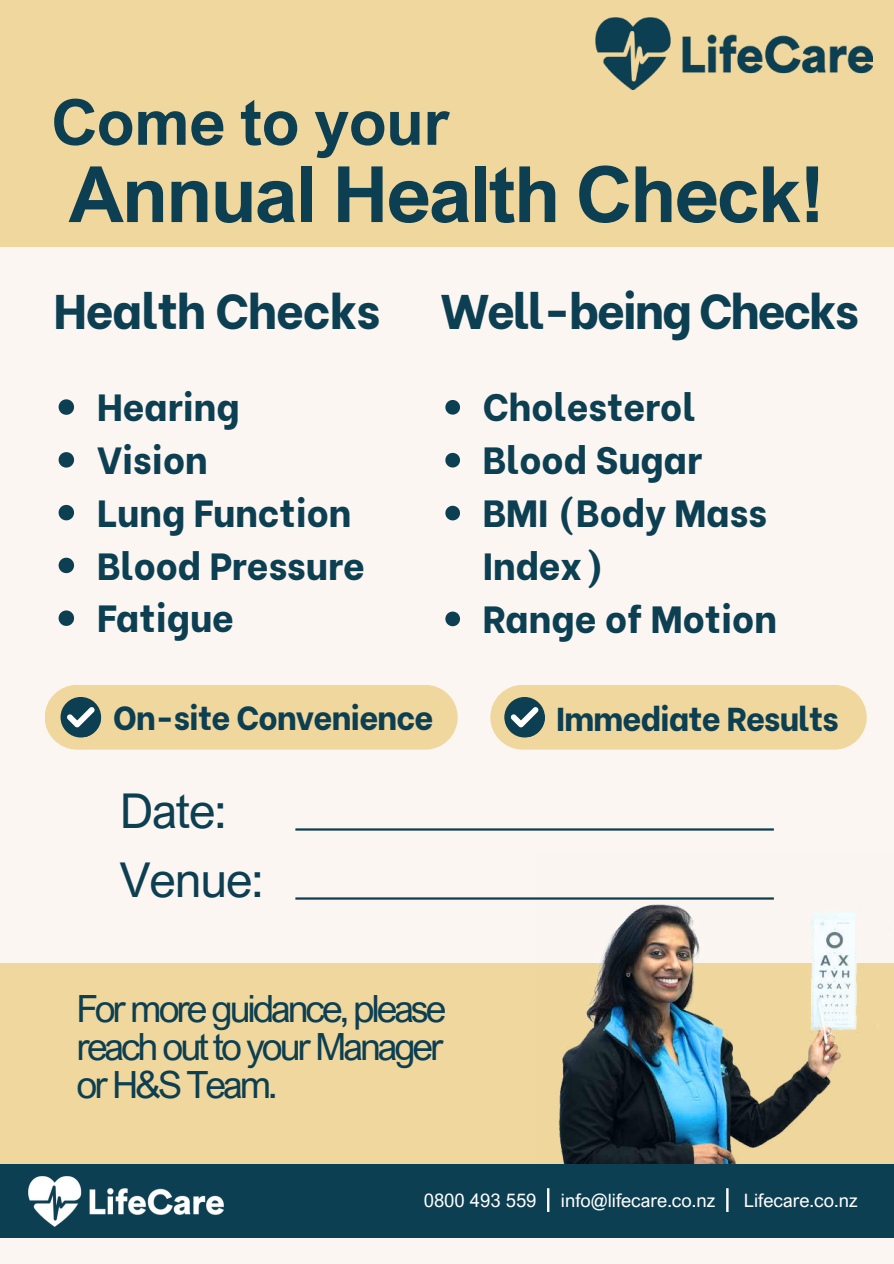
<style>
.page{position:relative;width:894px;height:1264px;background:#fff}
.page>*{position:absolute;margin:0;border:0;box-sizing:border-box;transform-origin:0 0}
.t1{font:700 77.7px "Arial Nova";letter-spacing:-.025em;color:#0d3f52}
.t2{font:700 63.3px "Arial Nova";letter-spacing:-.01em;color:#0d3f52}
.t3{font:800 48.45px "Be Vietnam";letter-spacing:-.04em;color:#0d3f52}
.t4{font:800 48.45px "Be Vietnam";letter-spacing:-.02em;color:#0d3f52}
.t5{font:48px "Arial Nova";letter-spacing:-.02em;color:#0d3f52}
.t6{font:800 37.8px/52.8px "Be Vietnam";color:#0d3f52}
.t7{font:37.5px/38.2px "Arial Nova";letter-spacing:-.08em;color:#0d3f52;text-align:justify}
.t8{font:800 33px "Be Vietnam";letter-spacing:-.025em;color:#0d3f52}
.t9{font:18.45px "Arial Nova";color:#fff}
</style>
<div class="page">
<div style="left:0;top:0;width:893px;height:1263px;background:#fbf6f1"></div>
<div style="left:0;top:0;width:893px;height:247px;background:#f0d79d"></div>
<div style="left:0;top:962px;width:893px;height:243px;background:#f0d79d"></div>
<div style="left:490px;top:685px;width:376px;height:64px;background:#f0d79d;border-radius:32px"></div>
<div style="left:504px;top:697px;width:40px;height:40px;background:#0d3f52;border-radius:50%"></div>
<svg style="left:510px;top:707px;width:34px;height:30px"></svg>
<hr style="left:295px;top:897px;width:478px;height:2px;background:#0d3f52">
<hr style="left:295px;top:828px;width:478px;height:2px;background:#0d3f52">
<div style="left:45px;top:685px;width:412px;height:64px;background:#f0d79d;border-radius:32px"></div>
<div style="left:60px;top:697px;width:41px;height:40px;background:#0d3f52;border-radius:50%"></div>
<svg style="left:67px;top:707px;width:34px;height:30px"></svg>
<img style="left:536px;top:897px;width:357px;height:267px">
<img style="left:595px;top:18px;width:277px;height:72px">
<svg style="left:59px;top:399px;width:15px;height:16px"></svg>
<svg style="left:59px;top:452px;width:15px;height:15px"></svg>
<svg style="left:59px;top:505px;width:15px;height:15px"></svg>
<svg style="left:59px;top:557px;width:15px;height:16px"></svg>
<svg style="left:59px;top:610px;width:15px;height:16px"></svg>
<svg style="left:445px;top:400px;width:15px;height:14px"></svg>
<svg style="left:445px;top:453px;width:15px;height:14px"></svg>
<svg style="left:445px;top:506px;width:15px;height:14px"></svg>
<svg style="left:445px;top:611px;width:15px;height:15px"></svg>
<div style="left:0;top:1164px;width:893px;height:73px;background:#0d3f52"></div>
<img style="left:28px;top:1176px;width:195px;height:50px">
<hr style="left:547px;top:1188px;width:2px;height:23px;background:#fff">
<hr style="left:726px;top:1188px;width:2px;height:23px;background:#fff">
<h2 class="t2" style="left:51px;top:85px;width:400px">Come to your</h2>
<h1 class="t1" style="left:68px;top:149px;width:758px">Annual Health Check!</h1>
<p class="t4" style="left:54px;top:271px;width:328px">Health Checks</p>
<p class="t6" style="left:97px;top:377px;width:269px">Hearing<br>Vision<br>Lung Function<br>Blood Pressure<br>Fatigue</p>
<p class="t3" style="left:440px;top:271px;width:420px">Well-being Checks</p>
<p class="t6" style="left:482px;top:377px;width:296px">Cholesterol<br>Blood Sugar<br>BMI (Body Mass<br>Index)<br>Range of Motion</p>
<p class="t8" style="left:113px;top:690px;width:322px">On-site Convenience</p>
<p class="t5" style="left:120px;top:783px;width:108px">Date:</p>
<p class="t5" style="left:120px;top:852px;width:145px">Venue:</p>
<p class="t8" style="left:556px;top:691px;width:284px">Immediate Results</p>
<p class="t7" style="left:76px;top:989px;width:371px">For more guidance, please reach out to your Manager or H&amp;S Team.</p>
<p class="t9" style="left:423px;top:1189px;width:114px">0800 493 559</p>
<p class="t9" style="left:561px;top:1189px;width:156px">info@lifecare.co.nz</p>
<p class="t9" style="left:743px;top:1189px;width:115px">Lifecare.co.nz</p>
</div>
